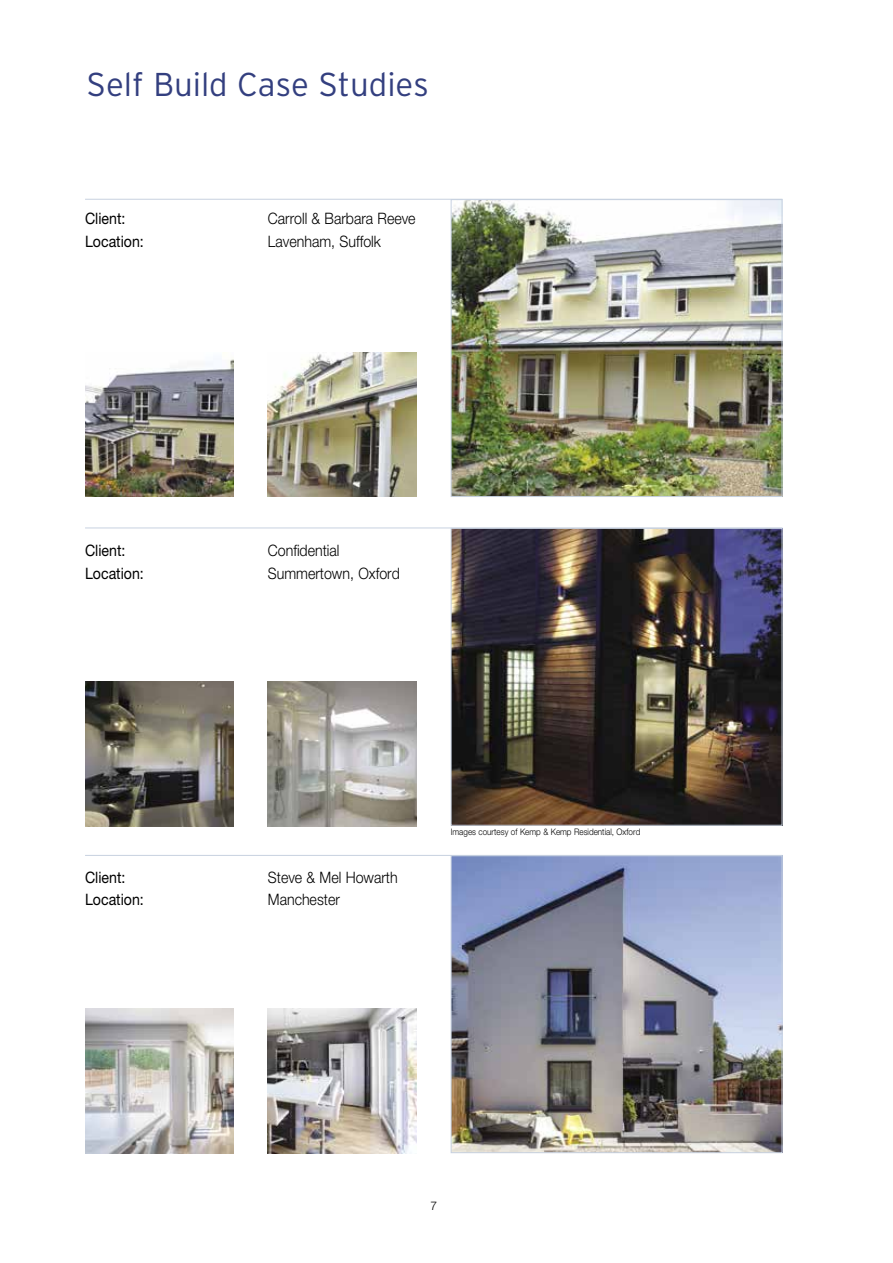
<style>
.page{position:relative;width:893px;height:1263px;background:#fff}
.page>*{position:absolute;margin:0;border:0;box-sizing:border-box;transform-origin:0 0}
.t1{font:300 33px "Interstate";color:#333f7f}
.t2{font:300 15.75px "Helvetica Neue";color:#000;scale:.9 1}
.t3{font:15.75px "Helvetica Neue";color:#000;scale:.9 1}
.t4{font:300 12px "Helvetica Neue";color:#000}
.t5{font:300 9px "Helvetica Neue";color:#000;scale:.9 1}
</style>
<div class="page">
<img style="left:453px;top:201px;width:327px;height:294px">
<div style="left:451px;top:199px;width:331px;height:298px;border:1px solid #c7d1e0"></div>
<img style="left:85px;top:681px;width:149px;height:145px">
<img style="left:85px;top:359px;width:149px;height:138px">
<img style="left:268px;top:681px;width:149px;height:145px">
<img style="left:268px;top:352px;width:149px;height:145px">
<img style="left:85px;top:1008px;width:149px;height:145px">
<img style="left:268px;top:1008px;width:149px;height:145px">
<hr style="left:85px;top:199px;width:697px;height:1px;background:#c7d1e0">
<img style="left:453px;top:530px;width:327px;height:294px">
<div style="left:451px;top:528px;width:331px;height:298px;border:1px solid #c7d1e0"></div>
<hr style="left:85px;top:528px;width:697px;height:1px;background:#c7d1e0">
<img style="left:453px;top:857px;width:327px;height:294px">
<div style="left:451px;top:855px;width:331px;height:298px;border:1px solid #c7d1e0"></div>
<hr style="left:85px;top:855px;width:697px;height:1px;background:#c7d1e0">
<h1 class="t1" style="left:87px;top:66px;width:344px">Self Build Case Studies</h1>
<p class="t3" style="left:85px;top:209px;width:46px">Client:</p>
<p class="t2" style="left:268px;top:209px;width:166px">Carroll &amp; Barbara Reeve</p>
<p class="t3" style="left:85px;top:232px;width:67px">Location:</p>
<p class="t2" style="left:268px;top:232px;width:127px">Lavenham, Suffolk</p>
<p class="t3" style="left:85px;top:541px;width:46px">Client:</p>
<p class="t2" style="left:268px;top:541px;width:81px">Confidential</p>
<p class="t3" style="left:85px;top:564px;width:67px">Location:</p>
<p class="t2" style="left:268px;top:563px;width:148px">Summertown, Oxford</p>
<p class="t3" style="left:85px;top:868px;width:46px">Client:</p>
<p class="t2" style="left:268px;top:867px;width:146px">Steve &amp; Mel Howarth</p>
<p class="t3" style="left:85px;top:890px;width:67px">Location:</p>
<p class="t2" style="left:268px;top:890px;width:81px">Manchester</p>
<p class="t5" style="left:451px;top:826px;width:212px">Images courtesy of Kemp &amp; Kemp Residential, Oxford</p>
<p class="t4" style="left:430px;top:1198px;width:8px">7</p>
</div>
